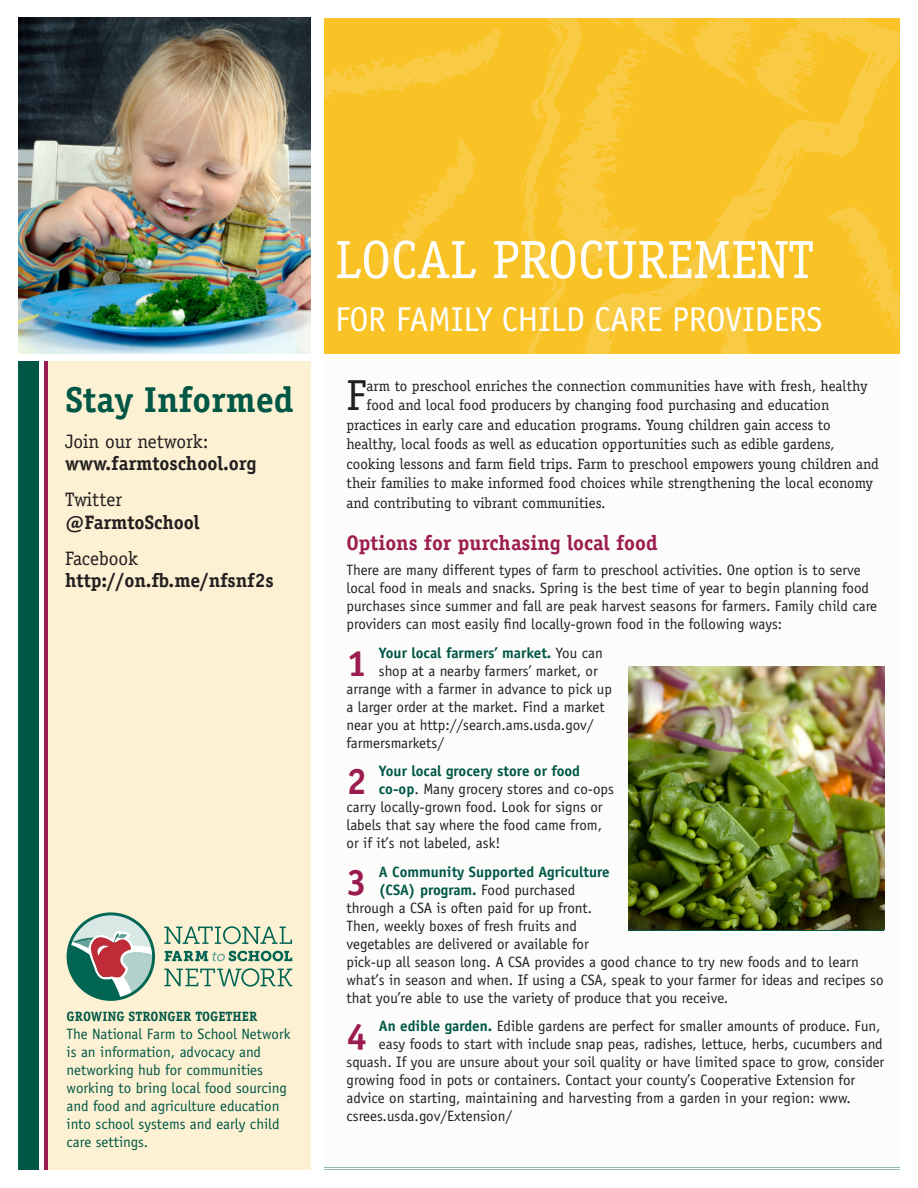
<style>
.page{position:relative;width:918px;height:1188px;background:#fff}
.page>*{position:absolute;margin:0;border:0;box-sizing:border-box;transform-origin:0 0}
.t1{font:54px "Officina Serif";color:#fff}
.t2{font:43.5px "Officina Serif";color:#231f20}
.t3{font:700 36.9px "Officina Sans";color:#9b1c4f}
.Glyph{font:700 36px "Officina Serif";color:#005746}
.t4{font:34.5px "Officina Sans";letter-spacing:-.01em;color:#fff}
.t5{font:700 21px "Officina Serif";color:#9b1c4f}
.t6{font:700 19.5px/22.5px "Officina Serif";letter-spacing:-.005em;color:#231f20}
.t7{font:15px/18px "Officina Sans";color:#231f20}
.t8{font:15px "Officina Serif";color:#231f20}
.t9{font:15px/18px "Officina Sans";color:#005746}
.t10{font:700 15px "Officina Sans";color:#005746}
.t11{font:700 13.5px "Officina Serif";color:#005746}
.s1{font-weight:400}
.s2{font-weight:400;color:#231f20}
.s3{font-weight:700;color:#005746}
</style>
<div class="page">
<div style="left:324px;top:18px;width:576px;height:335px;background:#f9c225"></div>
<div style="left:47px;top:362px;width:263px;height:808px;background:#fdf1d3"></div>
<div style="left:324px;top:362px;width:576px;height:806px;background:#fcfcfa"></div>
<hr style="left:324px;top:1167px;width:576px;height:1px;background:#92bcb5">
<hr style="left:324px;top:1169px;width:576px;height:1px;background:#92bcb5">
<div style="left:18px;top:362px;width:21px;height:808px;background:#005746"></div>
<hr style="left:44px;top:362px;width:3px;height:808px;background:#9b1c4f">
<svg style="left:310px;top:28px;width:190px;height:84px"></svg>
<svg style="left:373px;top:140px;width:103px;height:132px"></svg>
<svg style="left:514px;top:18px;width:386px;height:336px"></svg>
<img style="left:629px;top:666px;width:255px;height:264px">
<svg style="left:67px;top:912px;width:88px;height:89px"></svg>
<svg style="left:164px;top:926px;width:128px;height:18px"></svg>
<svg style="left:165px;top:951px;width:127px;height:10px"></svg>
<svg style="left:164px;top:968px;width:128px;height:19px"></svg>
<img style="left:18px;top:18px;width:292px;height:335px">
<p class="Glyph" style="left:65px;top:377px;width:230px">Stay Informed</p>
<p class="t6" style="left:65px;top:430px;width:193px"><span class="s1">Join our network: </span>www.farmtoschool.org</p>
<p class="t6" style="left:65px;top:488px;width:136px"><span class="s1">Twitter </span>@FarmtoSchool</p>
<p class="t6" style="left:65px;top:547px;width:210px"><span class="s1">Facebook </span>http://on.fb.me/nfsnf2s</p>
<p class="t11" style="left:67px;top:1008px;width:192px">GROWING STRONGER TOGETHER</p>
<p class="t9" style="left:67px;top:1025px;width:225px">The National Farm to School Network is an information, advocacy and networking hub for communities working to bring local food sourcing and food and agriculture education into school systems and early child care settings.</p>
<p class="t1" style="left:335px;top:228px;width:480px">LOCAL PROCUREMENT</p>
<p class="t4" style="left:335px;top:299px;width:489px">FOR FAMILY CHILD CARE PROVIDERS</p>
<p class="t2" style="left:346px;top:370px;width:22px">F</p>
<p class="t8" style="left:367px;top:377px;width:502px">arm to preschool enriches the connection communities have with fresh, healthy</p>
<p class="t8" style="left:367px;top:397px;width:464px">food and local food producers by changing food purchasing and education</p>
<p class="t8" style="left:346px;top:416px;width:486px">practices in early care and education programs. Young children gain access to</p>
<p class="t8" style="left:346px;top:436px;width:490px">healthy, local foods as well as education opportunities such as edible gardens,</p>
<p class="t8" style="left:346px;top:455px;width:534px">cooking lessons and farm field trips. Farm to preschool empowers young children and</p>
<p class="t8" style="left:346px;top:475px;width:528px">their families to make informed food choices while strengthening the local economy</p>
<p class="t8" style="left:346px;top:494px;width:261px">and contributing to vibrant communities.</p>
<p class="t5" style="left:346px;top:530px;width:313px">Options for purchasing local food</p>
<p class="t7" style="left:346px;top:561px;width:532px">There are many different types of farm to preschool activities. One option is to serve local food in meals and snacks. Spring is the best time of year to begin planning food purchases since summer and fall are peak harvest seasons for farmers. Family child care providers can most easily find locally-grown food in the following ways:</p>
<p class="t3" style="left:346px;top:640px;width:22px">1</p>
<p class="t10" style="left:379px;top:643px;width:225px">Your local farmers’ market. <span class="s2">You can</span></p>
<p class="t7" style="left:379px;top:662px;width:220px">shop at a nearby farmers’ market, or</p>
<p class="t7" style="left:346px;top:680px;width:267px">arrange with a farmer in advance to pick up</p>
<p class="t7" style="left:346px;top:698px;width:260px">a larger order at the market. Find a market</p>
<p class="t7" style="left:346px;top:716px;width:248px">near you at http://search.ams.usda.gov/</p>
<p class="t7" style="left:346px;top:734px;width:99px">farmersmarkets/</p>
<p class="t3" style="left:346px;top:759px;width:22px">2</p>
<p class="t10" style="left:379px;top:762px;width:203px">Your local grocery store or food</p>
<p class="t7" style="left:379px;top:780px;width:237px"><span class="s3">co-op</span>. Many grocery stores and co-ops</p>
<p class="t7" style="left:346px;top:798px;width:258px">carry locally-grown food. Look for signs or</p>
<p class="t7" style="left:346px;top:816px;width:257px">labels that say where the food came from,</p>
<p class="t7" style="left:346px;top:834px;width:155px">or if it’s not labeled, ask!</p>
<p class="t3" style="left:346px;top:859px;width:22px">3</p>
<p class="t10" style="left:379px;top:862px;width:232px">A Community Supported Agriculture</p>
<p class="t10" style="left:379px;top:880px;width:198px">(CSA) program. <span class="s2">Food purchased</span></p>
<p class="t7" style="left:346px;top:899px;width:247px">through a CSA is often paid for up front.</p>
<p class="t7" style="left:346px;top:917px;width:232px">Then, weekly boxes of fresh fruits and</p>
<p class="t7" style="left:346px;top:935px;width:244px">vegetables are delivered or available for</p>
<p class="t7" style="left:346px;top:953px;width:514px">pick-up all season long. A CSA provides a good chance to try new foods and to learn</p>
<p class="t7" style="left:346px;top:971px;width:539px">what’s in season and when. If using a CSA, speak to your farmer for ideas and recipes so</p>
<p class="t7" style="left:346px;top:989px;width:383px">that you’re able to use the variety of produce that you receive.</p>
<p class="t3" style="left:346px;top:1014px;width:22px">4</p>
<p class="t7" style="left:379px;top:1017px;width:503px"><span class="s3">An edible garden.</span> Edible gardens are perfect for smaller amounts of produce. Fun,</p>
<p class="t7" style="left:379px;top:1035px;width:505px">easy foods to start with include snap peas, radishes, lettuce, herbs, cucumbers and</p>
<p class="t7" style="left:346px;top:1053px;width:539px">squash. If you are unsure about your soil quality or have limited space to grow, consider</p>
<p class="t7" style="left:346px;top:1071px;width:510px">growing food in pots or containers. Contact your county’s Cooperative Extension for</p>
<p class="t7" style="left:346px;top:1089px;width:506px">advice on starting, maintaining and harvesting from a garden in your region: www.</p>
<p class="t7" style="left:346px;top:1107px;width:167px">csrees.usda.gov/Extension/</p>
</div>
